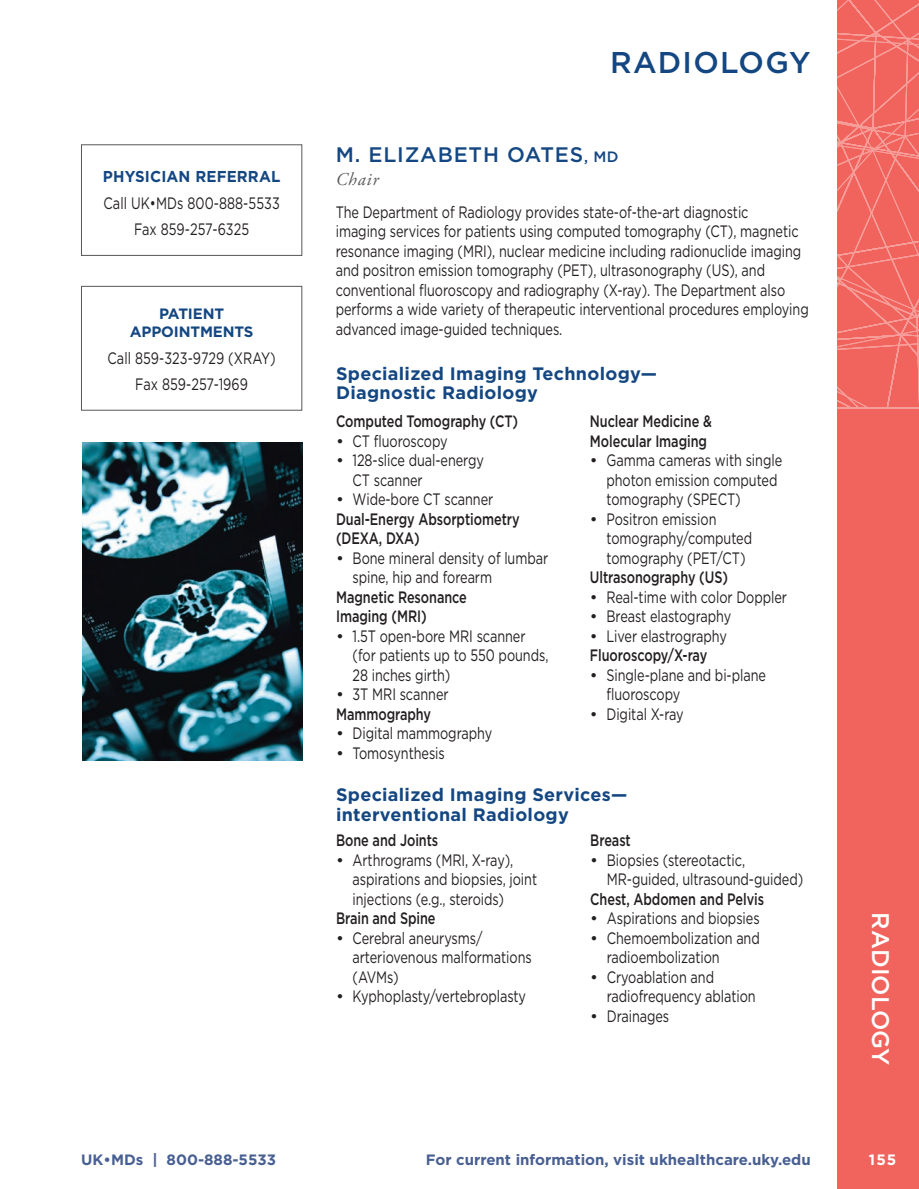
<style>
.page{position:relative;width:919px;height:1189px;background:#fff}
.page>*{position:absolute;margin:0;border:0;box-sizing:border-box;transform-origin:0 0}
.t1{font:500 30px "Gotham HTF";letter-spacing:.04em;color:#144782}
.t2{font:500 24px "Gotham HTF";color:#fff}
.t3{font:500 21px "Gotham HTF";letter-spacing:.04em;color:#144782}
.t4{font:700 18px/19.5px "Gotham HTF";letter-spacing:.015em;color:#144782}
.t5{font:italic 18px "Adobe Garamond Pro";letter-spacing:.05em;color:#57585a}
.t6{font:16.5px/19.5px "Gotham HTF";letter-spacing:-.005em;color:#231f20}
.t7{font:16.5px/19.5px "Gotham HTF";letter-spacing:-.005em;color:#231f20;text-align:center;scale:.77 1}
.t8{font:500 16.5px/19.5px "Gotham HTF";letter-spacing:-.005em;color:#231f20;scale:.77 1}
.t9{font:700 15.75px "Gotham HTF";letter-spacing:.01em;color:#144782;scale:.96 1}
.t10{font:700 15px "Gotham HTF";color:#485f92}
.t11{font:700 15px/18px "Gotham HTF";letter-spacing:-.01em;color:#144782;text-align:center}
.t12{font:700 15px "Gotham HTF";color:#fff}
.s1{font-size:15px}
</style>
<div class="page">
<div style="left:837px;top:0;width:82px;height:1188px;background:#f1635d"></div>
<div style="left:81px;top:286px;width:221px;height:124px;border:1px solid #57585a"></div>
<div style="left:81px;top:144px;width:221px;height:111px;border:1px solid #57585a"></div>
<img style="left:82px;top:442px;width:220px;height:318px">
<svg style="left:837px;top:0;width:82px;height:408px"></svg>
<p class="t9" style="left:103px;top:167px;width:186px">PHYSICIAN REFERRAL</p>
<p class="t7" style="left:103px;top:189px;width:230px;line-height:26.2px">Call UK•MDs 800-888-5533<br>Fax 859-257-6325</p>
<p class="t11" style="left:130px;top:304px;width:125px">PATIENT<br>APPOINTMENTS</p>
<p class="t7" style="left:107px;top:344px;width:220px;line-height:26.2px">Call 859-323-9729 (XRAY)<br>Fax 859-257-1969</p>
<h1 class="t1" style="left:610px;top:45px;width:202px">RADIOLOGY</h1>
<p class="t3" style="left:336px;top:143px;width:284px">M. ELIZABETH OATES<span class="s1">, MD</span></p>
<p class="t5" style="left:336px;top:168px;width:44px">Chair</p>
<p class="t7" style="left:336px;top:202px;width:616px;text-align:left">The Department of Radiology provides state-of-the-art diagnostic<br>imaging services for patients using computed tomography (CT), magnetic resonance imaging (MRI), nuclear medicine including radionuclide imaging and positron emission tomography (PET), ultrasonography (US), and conventional fluoroscopy and radiography (X-ray). The Department also performs a wide variety of therapeutic interventional procedures employing advanced image-guided techniques.</p>
<p class="t4" style="left:336px;top:363px;width:322px">Specialized Imaging Technology—<br>Diagnostic Radiology</p>
<p class="t8" style="left:336px;top:411px;width:238px">Computed Tomography (CT)</p>
<p class="t6" style="left:336px;top:430px;width:113px">• CT fluoroscopy</p>
<p class="t6" style="left:352px;top:450px;width:133px;text-indent:-16px">• 128-slice dual-energy<br>CT scanner</p>
<p class="t6" style="left:336px;top:489px;width:159px">• Wide-bore CT scanner</p>
<p class="t8" style="left:336px;top:508px;width:240px">Dual-Energy Absorptiometry (DEXA, DXA)</p>
<p class="t6" style="left:352px;top:547px;width:197px;text-indent:-16px">• Bone mineral density of lumbar spine, hip and forearm</p>
<p class="t8" style="left:336px;top:586px;width:171px">Magnetic Resonance<br>Imaging (MRI)</p>
<p class="t6" style="left:352px;top:625px;width:197px;text-indent:-16px">• 1.5T open-bore MRI scanner (for patients up to 550 pounds,<br>28 inches girth)</p>
<p class="t6" style="left:336px;top:684px;width:114px">• 3T MRI scanner</p>
<p class="t8" style="left:336px;top:703px;width:125px">Mammography</p>
<p class="t6" style="left:336px;top:723px;width:158px">• Digital mammography</p>
<p class="t6" style="left:336px;top:742px;width:110px">• Tomosynthesis</p>
<p class="t8" style="left:590px;top:411px;width:160px">Nuclear Medicine &amp;<br>Molecular Imaging</p>
<p class="t6" style="left:606px;top:450px;width:177px;text-indent:-16px">• Gamma cameras with single photon emission computed tomography (SPECT)</p>
<p class="t6" style="left:606px;top:508px;width:147px;text-indent:-16px">• Positron emission tomography/computed tomography (PET/CT)</p>
<p class="t8" style="left:590px;top:567px;width:181px">Ultrasonography (US)</p>
<p class="t6" style="left:590px;top:586px;width:198px">• Real-time with color Doppler</p>
<p class="t6" style="left:590px;top:606px;width:143px">• Breast elastography</p>
<p class="t6" style="left:590px;top:625px;width:138px">• Liver elastrography</p>
<p class="t8" style="left:590px;top:645px;width:154px">Fluoroscopy/X-ray</p>
<p class="t6" style="left:606px;top:664px;width:161px;text-indent:-16px">• Single-plane and bi-plane fluoroscopy</p>
<p class="t6" style="left:590px;top:703px;width:95px">• Digital X-ray</p>
<p class="t4" style="left:336px;top:784px;width:293px">Specialized Imaging Services— interventional Radiology</p>
<p class="t8" style="left:336px;top:830px;width:134px">Bone and Joints</p>
<p class="t6" style="left:352px;top:849px;width:186px;text-indent:-16px">• Arthrograms (MRI, X-ray), aspirations and biopsies, joint injections (e.g., steroids)</p>
<p class="t8" style="left:336px;top:908px;width:131px">Brain and Spine</p>
<p class="t6" style="left:352px;top:927px;width:181px;text-indent:-16px">• Cerebral aneurysms/ arteriovenous malformations (AVMs)</p>
<p class="t6" style="left:336px;top:986px;width:191px">• Kyphoplasty/vertebroplasty</p>
<p class="t8" style="left:590px;top:830px;width:54px">Breast</p>
<p class="t6" style="left:606px;top:849px;width:198px;text-indent:-16px">• Biopsies (stereotactic,<br>MR-guided, ultrasound-guided)</p>
<p class="t8" style="left:590px;top:888px;width:227px">Chest, Abdomen and Pelvis</p>
<p class="t6" style="left:590px;top:908px;width:171px">• Aspirations and biopsies</p>
<p class="t6" style="left:606px;top:927px;width:154px;text-indent:-16px">• Chemoembolization and radioembolization</p>
<p class="t6" style="left:606px;top:966px;width:150px;text-indent:-16px">• Cryoablation and radiofrequency ablation</p>
<p class="t6" style="left:590px;top:1005px;width:80px">• Drainages</p>
<h2 class="t2" style="left:894px;top:912px;width:154px;rotate:90deg">RADIOLOGY</h2>
<p class="t10" style="left:81px;top:1150px;width:196px">UK•MDs | 800-888-5533</p>
<p class="t10" style="left:426px;top:1150px;width:386px">For current information, visit ukhealthcare.uky.edu</p>
<p class="t12" style="left:868px;top:1150px;width:29px">155</p>
</div>
